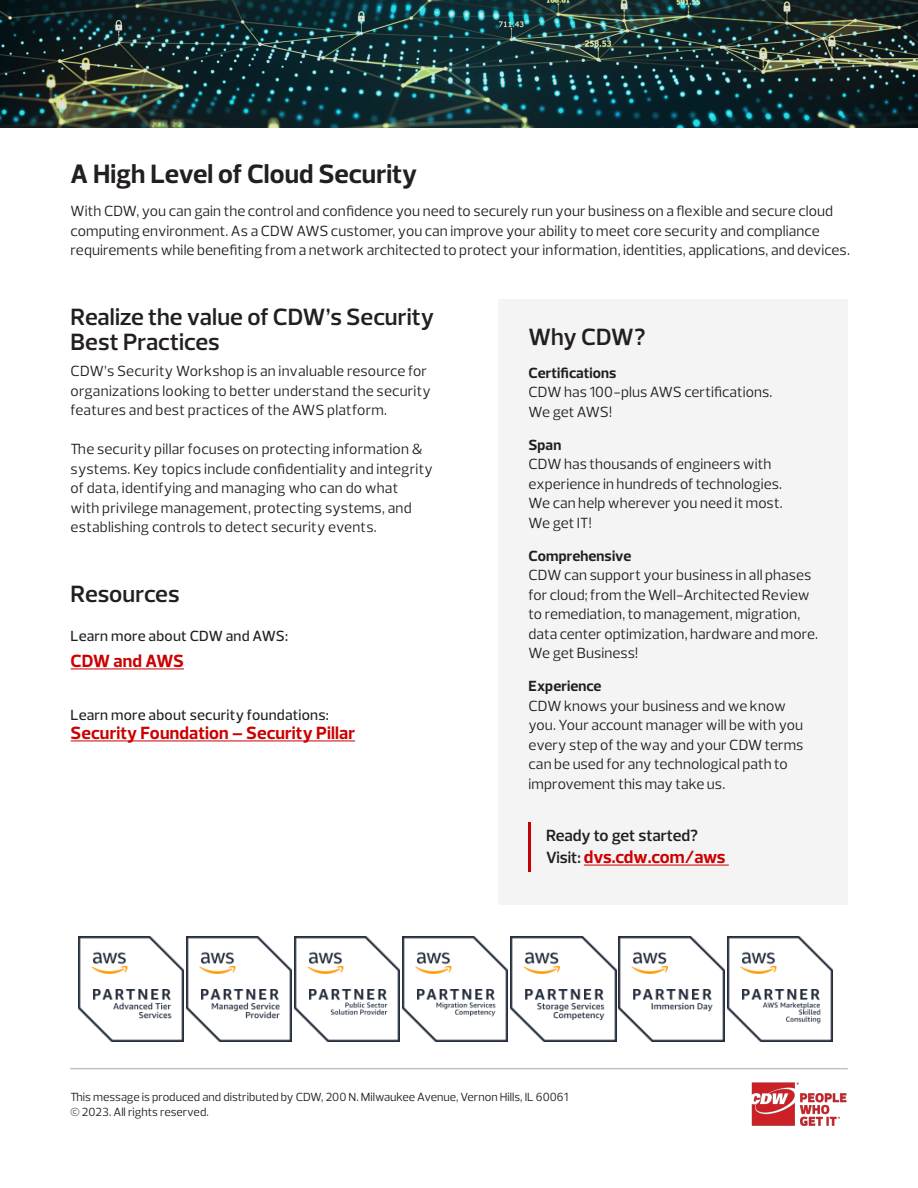
<style>
.page{position:relative;width:918px;height:1188px;background:#fff}
.page>*{position:absolute;margin:0;border:0;box-sizing:border-box;transform-origin:0 0}
.PURPLE_SUBHEAD_18_18{font:700 27px "Prelo";color:#231f20}
.GOLD_SUBHEAD_15_15{font:600 24px/25.5px "Prelo";color:#231f20}
.Body_copy_10_13{font:700 18px "Prelo";letter-spacing:.005em;color:#c00}
.Intro_Body{font:700 18px "Prelo";letter-spacing:-.02em;color:#c00}
.Intro_Body-2{font:600 16.5px "Prelo";color:#231f20}
.Body_copy_11_15{font:15px/19.5px "Prelo";letter-spacing:.005em;color:#231f20}
.Body_copy_10_13-2{font:15px/19.5px "Prelo";letter-spacing:.015em;color:#231f20}
.Body_copy_10_13-3{font:500 15px "Prelo";letter-spacing:.015em;color:#231f20}
.t1{font:12px "Prelo";color:#231f20}
.s1{font-weight:700}
.s2{font-weight:600;font-size:16.5px;color:#231f20}
</style>
<div class="page">
<hr style="left:70px;top:1068px;width:778px;height:1px;background:#c5c0c0">
<img style="left:738px;top:1069px;width:110px;height:57px">
<div style="left:498px;top:299px;width:350px;height:606px;background:#f5f4f5"></div>
<hr style="left:71px;top:668px;width:113px;height:1px;background:#c00">
<hr style="left:71px;top:740px;width:284px;height:1px;background:#c00">
<hr style="left:529px;top:822px;width:2px;height:50px;background:#c00">
<hr style="left:584px;top:865px;width:145px;height:1px;background:#c00">
<svg style="left:186px;top:937px;width:539px;height:105px"></svg>
<img style="left:78px;top:937px;width:106px;height:105px">
<img style="left:187px;top:937px;width:105px;height:105px">
<img style="left:295px;top:937px;width:105px;height:105px">
<img style="left:403px;top:937px;width:105px;height:105px">
<img style="left:511px;top:937px;width:105px;height:105px">
<img style="left:619px;top:937px;width:105px;height:105px">
<img style="left:727px;top:937px;width:105px;height:105px">
<img style="left:0;top:0;width:918px;height:127px">
<p class="PURPLE_SUBHEAD_18_18" style="left:71px;top:157px;width:348px">A High Level of Cloud Security</p>
<p class="Body_copy_11_15" style="left:71px;top:202px;width:781px">With CDW, you can gain the control and confidence you need to securely run your business on a flexible and secure cloud computing environment. As a CDW AWS customer, you can improve your ability to meet core security and compliance requirements while benefiting from a network architected to protect your information, identities, applications, and devices.</p>
<p class="GOLD_SUBHEAD_15_15" style="left:71px;top:304px;width:365px">Realize the value of CDW’s Security<br>Best Practices</p>
<p class="Body_copy_10_13-2" style="left:71px;top:362px;width:362px">CDW’s Security Workshop is an invaluable resource for organizations looking to better understand the security features and best practices of the AWS platform.</p>
<p class="Body_copy_10_13-2" style="left:71px;top:440px;width:364px">The security pillar focuses on protecting information &amp; systems. Key topics include confidentiality and integrity of data, identifying and managing who can do what<br>with privilege management, protecting systems, and establishing controls to detect security events.</p>
<p class="GOLD_SUBHEAD_15_15" style="left:71px;top:581px;width:110px">Resources</p>
<p class="Body_copy_10_13-3" style="left:71px;top:626px;width:219px">Learn more about CDW and AWS:</p>
<p class="Body_copy_10_13" style="left:71px;top:650px;width:115px">CDW and AWS</p>
<p class="Body_copy_10_13-3" style="left:71px;top:705px;width:260px">Learn more about security foundations:</p>
<p class="Body_copy_10_13" style="left:71px;top:722px;width:286px">Security Foundation – Security Pillar</p>
<p class="GOLD_SUBHEAD_15_15" style="left:529px;top:324px;width:119px">Why CDW?</p>
<p class="Body_copy_11_15" style="left:529px;top:363px;width:245px"><span class="s1">Certifications<br></span>CDW has 100-plus AWS certifications.<br>We get AWS!</p>
<p class="Body_copy_11_15" style="left:529px;top:435px;width:256px"><span class="s1">Span<br></span>CDW has thousands of engineers with experience in hundreds of technologies.<br>We can help wherever you need it most.<br>We get IT!</p>
<p class="Body_copy_11_15" style="left:529px;top:546px;width:291px"><span class="s1">Comprehensive<br></span>CDW can support your business in all phases for cloud; from the Well-Architected Review to remediation, to management, migration, data center optimization, hardware and more.<br>We get Business!</p>
<p class="Body_copy_11_15" style="left:529px;top:676px;width:276px"><span class="s1">Experience<br></span>CDW knows your business and we know you. Your account manager will be with you every step of the way and your CDW terms can be used for any technological path to improvement this may take us.</p>
<p class="Intro_Body-2" style="left:546px;top:825px;width:154px">Ready to get started?</p>
<p class="Intro_Body" style="left:546px;top:846px;width:181px"><span class="s2">Visit:</span> dvs.cdw.com/aws</p>
<p class="t1" style="left:71px;top:1090px;width:499px">This message is produced and distributed by CDW, 200 N. Milwaukee Avenue, Vernon Hills, IL 60061</p>
<p class="t1" style="left:71px;top:1104px;width:140px">© 2023. All rights reserved.</p>
</div>
